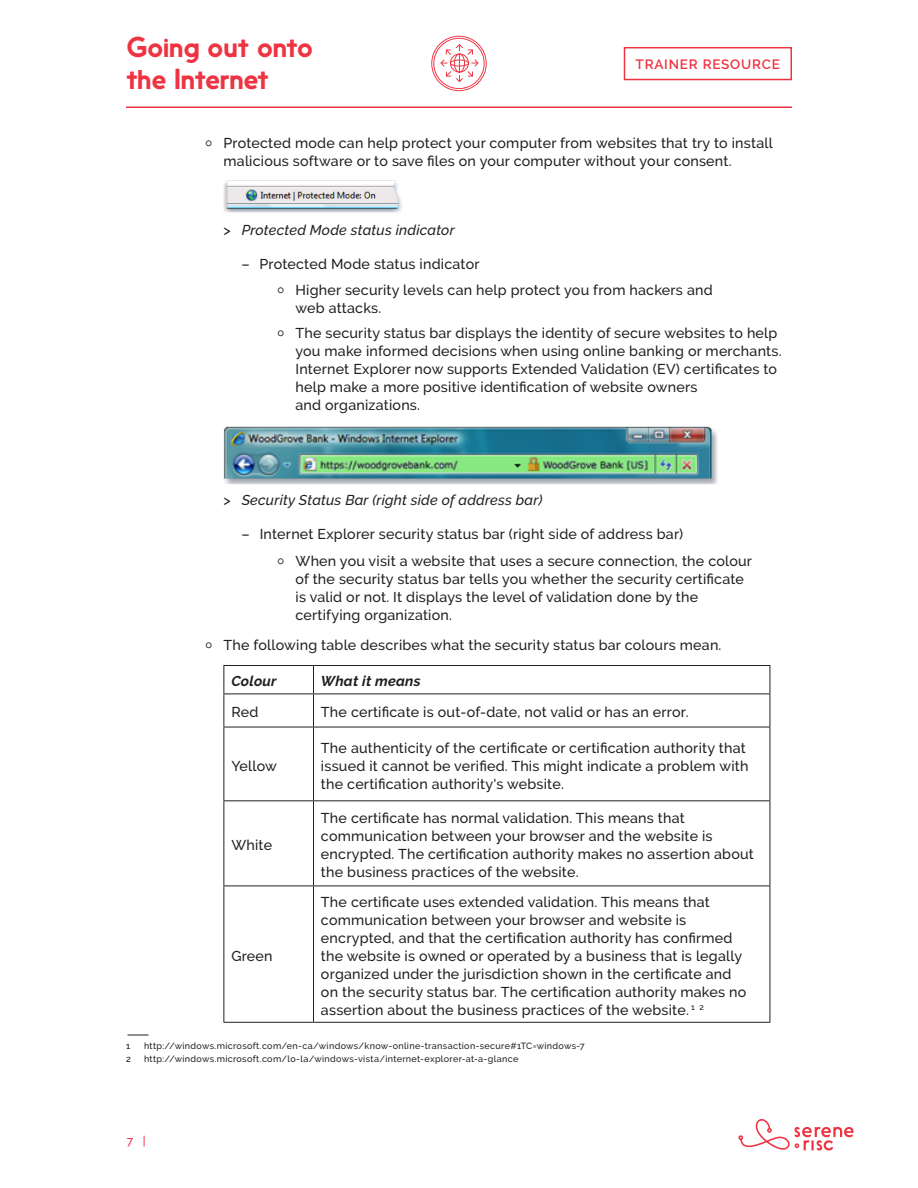
<style>
.page{position:relative;width:918px;height:1188px;background:#fff}
.page>*{position:absolute;margin:0;border:0;box-sizing:border-box;transform-origin:0 0}
.t1{font:500 27px/32.4px "Nanami Rounded";letter-spacing:-.01em;color:#ee3342}
.t2{font:500 14.25px/18px "Raleway";letter-spacing:.015em;color:#231f20}
.t3{font:italic 500 14.25px "Raleway";letter-spacing:.015em;color:#231f20}
.t4{font:italic 700 14.25px "Raleway";letter-spacing:.015em;color:#231f20}
.t5{font:600 13.5px "Raleway";letter-spacing:.06em;color:#ee3342}
.t6{font:500 12px "Raleway";color:#ee3342}
.t7{font:500 9px "Raleway";letter-spacing:.035em;color:#231f20}
.s1{font-style:normal}
</style>
<div class="page">
<svg style="left:738px;top:1119px;width:116px;height:32px"></svg>
<div style="left:624px;top:47px;width:168px;height:33px;border:2px solid #ee3342"></div>
<hr style="left:126px;top:106px;width:666px;height:2px;background:#ee3342">
<hr style="left:224px;top:665px;width:90px;height:1px;background:#231f20">
<svg style="left:224px;top:666px;width:1px;height:28px"></svg>
<hr style="left:314px;top:665px;width:456px;height:1px;background:#231f20">
<svg style="left:313px;top:666px;width:1px;height:28px"></svg>
<svg style="left:770px;top:666px;width:1px;height:28px"></svg>
<hr style="left:224px;top:694px;width:90px;height:1px;background:#231f20">
<hr style="left:224px;top:694px;width:1px;height:33px;background:#231f20">
<hr style="left:314px;top:694px;width:456px;height:1px;background:#231f20">
<hr style="left:313px;top:694px;width:1px;height:33px;background:#231f20">
<hr style="left:770px;top:694px;width:1px;height:33px;background:#231f20">
<hr style="left:224px;top:727px;width:90px;height:1px;background:#231f20">
<hr style="left:224px;top:727px;width:1px;height:73px;background:#231f20">
<hr style="left:314px;top:727px;width:456px;height:1px;background:#231f20">
<hr style="left:313px;top:727px;width:1px;height:73px;background:#231f20">
<hr style="left:770px;top:727px;width:1px;height:73px;background:#231f20">
<hr style="left:224px;top:800px;width:90px;height:1px;background:#231f20">
<hr style="left:224px;top:801px;width:1px;height:85px;background:#231f20">
<hr style="left:314px;top:800px;width:456px;height:1px;background:#231f20">
<hr style="left:313px;top:801px;width:1px;height:85px;background:#231f20">
<hr style="left:770px;top:801px;width:1px;height:85px;background:#231f20">
<hr style="left:224px;top:886px;width:90px;height:1px;background:#231f20">
<hr style="left:224px;top:886px;width:1px;height:136px;background:#231f20">
<hr style="left:314px;top:886px;width:456px;height:1px;background:#231f20">
<hr style="left:313px;top:886px;width:1px;height:136px;background:#231f20">
<hr style="left:770px;top:886px;width:1px;height:136px;background:#231f20">
<hr style="left:224px;top:1022px;width:90px;height:1px;background:#231f20">
<hr style="left:314px;top:1022px;width:456px;height:1px;background:#231f20">
<img style="left:224px;top:180px;width:178px;height:33px">
<img style="left:224px;top:426px;width:494px;height:58px">
<svg style="left:128px;top:1035px;width:20px;height:1px"></svg>
<svg style="left:431px;top:36px;width:56px;height:55px"></svg>
<h1 class="t1" style="left:126px;top:30px;width:188px">Going out onto the Internet</h1>
<p class="t5" style="left:636px;top:56px;width:146px">TRAINER RESOURCE</p>
<p class="t2" style="left:224px;top:134px;width:551px;text-indent:-18px">₀ Protected mode can help protect your computer from websites that try to install malicious software or to save files on your computer without your consent.</p>
<p class="t3" style="left:224px;top:221px;width:233px"><span class="s1">&gt;</span> ➢Protected Mode status indicator</p>
<p class="t2" style="left:278px;top:251px;width:437px;line-height:25.5px;text-indent:-36px">– Protected Mode status indicator<br>₀ Higher security levels can help protect you from hackers and</p>
<p class="t2" style="left:278px;top:295px;width:501px;line-height:25.5px;text-indent:18px">web attacks.<br>₀ The security status bar displays the identity of secure websites to help</p>
<p class="t2" style="left:296px;top:342px;width:488px">you make informed decisions when using online banking or merchants.<br>Internet Explorer now supports Extended Validation (EV) certificates to help make a more positive identification of website owners<br>and organizations.</p>
<p class="t3" style="left:224px;top:491px;width:320px"><span class="s1">&gt;</span> ➢Security Status Bar (right side of address bar)</p>
<p class="t2" style="left:278px;top:521px;width:476px;line-height:27px;text-indent:-36px">– ➢Internet Explorer security status bar (right side of address bar)<br>₀ When you visit a website that uses a secure connection, the colour</p>
<p class="t2" style="left:296px;top:570px;width:450px">of the security status bar tells you whether the security certificate is valid or not. It displays the level of validation done by the certifying organization.</p>
<p class="t2" style="left:206px;top:636px;width:517px">₀ The following table describes what the security status bar colours mean.</p>
<p class="t4" style="left:231px;top:673px;width:47px">Colour</p>
<p class="t4" style="left:321px;top:673px;width:101px">What it means</p>
<p class="t2" style="left:231px;top:703px;width:28px">Red</p>
<p class="t2" style="left:321px;top:703px;width:369px">The certificate is out-of-date, not valid or has an error.</p>
<p class="t2" style="left:231px;top:757px;width:47px">Yellow</p>
<p class="t2" style="left:231px;top:836px;width:42px">White</p>
<p class="t2" style="left:231px;top:947px;width:43px">Green</p>
<p class="t2" style="left:321px;top:739px;width:429px">The authenticity of the certificate or certification authority that issued it cannot be verified. This might indicate a problem with the certification authority's website.</p>
<p class="t2" style="left:321px;top:809px;width:434px">The certificate has normal validation. This means that communication between your browser and the website is encrypted. The certification authority makes no assertion about the business practices of the website.</p>
<p class="t2" style="left:321px;top:893px;width:427px">The certificate uses extended validation. This means that communication between your browser and website is encrypted, and that the certification authority has confirmed the website is owned or operated by a business that is legally organized under the jurisdiction shown in the certificate and on the security status bar. The certification authority makes no assertion about the business practices of the website. <sup>1</sup> <sup>2</sup></p>
<p class="t7" style="left:126px;top:1040px;width:6px">1</p>
<p class="t7" style="left:144px;top:1040px;width:442px">http://windows.microsoft.com/en-ca/windows/know-online-transaction-secure#1TC=windows-7</p>
<p class="t7" style="left:126px;top:1054px;width:6px">2</p>
<p class="t7" style="left:144px;top:1054px;width:376px">http://windows.microsoft.com/lo-la/windows-vista/internet-explorer-at-a-glance</p>
<p class="t6" style="left:127px;top:1134px;width:21px">7 |</p>
</div>
